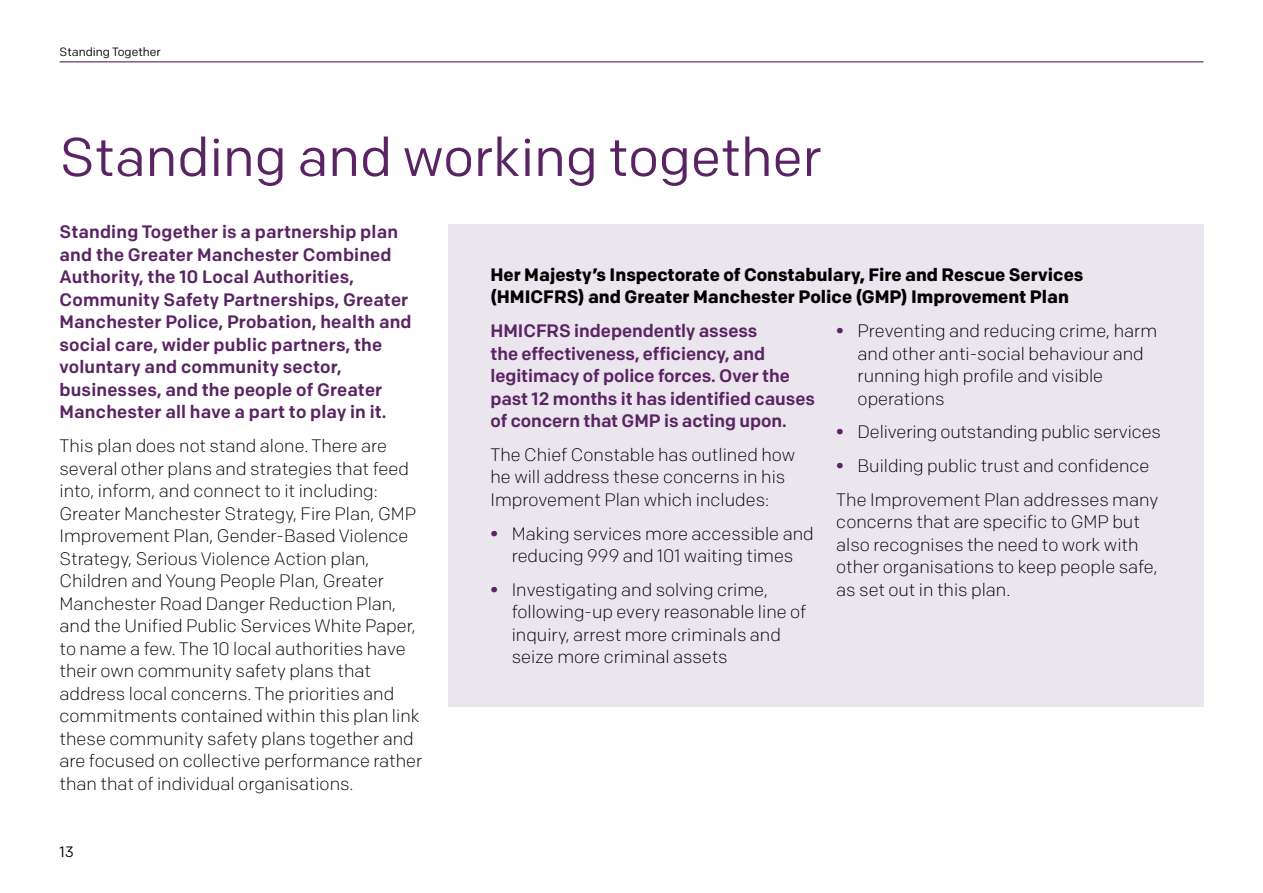
<style>
.page{position:relative;width:1263px;height:893px;background:#fff}
.page>*{position:absolute;margin:0;border:0;box-sizing:border-box;transform-origin:0 0}
.H1_GMCA{font:54px "Colfax";color:#5a2363}
.P_GMCA{font:300 18px/22.5px "Colfax";color:#000}
.Intro_GMCA{font:500 18px/22.5px "Colfax";letter-spacing:.01em;color:#5a2363}
.P_Bullet_GMCA{font:300 18px/22.5px "Colfax";color:#000}
.H3_GMCA__H2_accessib{font:700 18px/22.5px "Colfax";color:#000}
.t1{font:15px "Colfax";color:#000}
.t2{font:12px "Colfax";color:#000}
.s1{font-weight:900;color:#5a2363}
</style>
<div class="page">
<div style="left:448px;top:225px;width:755px;height:482px;background:#ebe5ee"></div>
<hr style="left:60px;top:61px;width:1143px;height:1px;background:#5a2363">
<p class="t2" style="left:60px;top:44px;width:103px">Standing Together</p>
<h1 class="H1_GMCA" style="left:60px;top:124px;width:764px">Standing and working together</h1>
<p class="Intro_GMCA" style="left:60px;top:221px;width:354px">Standing Together is a partnership plan and the Greater Manchester Combined Authority, the 10 Local Authorities, Community Safety Partnerships, Greater Manchester Police, Probation, health and social care, wider public partners, the voluntary and community sector, businesses, and the people of Greater Manchester all have a part to play in it.</p>
<p class="P_GMCA" style="left:60px;top:434px;width:364px">This plan does not stand alone. There are several other plans and strategies that feed into, inform, and connect to it including:<br>Greater Manchester Strategy, Fire Plan, GMP Improvement Plan, Gender-Based Violence Strategy, Serious Violence Action plan, Children and Young People Plan, Greater Manchester Road Danger Reduction Plan, and the Unified Public Services White Paper, to name a few. The 10 local authorities have their own community safety plans that address local concerns. The priorities and commitments contained within this plan link these community safety plans together and are focused on collective performance rather than that of individual organisations.</p>
<h2 class="H3_GMCA__H2_accessib" style="left:490px;top:263px;width:594px">Her Majesty’s Inspectorate of Constabulary, Fire and Rescue Services (HMICFRS) and Greater Manchester Police (GMP) Improvement Plan</h2>
<p class="Intro_GMCA" style="left:490px;top:319px;width:326px">HMICFRS independently assess<br>the effectiveness, efficiency, and legitimacy of police forces. Over the past 12 months it has identified causes of concern that GMP is acting upon.</p>
<p class="P_GMCA" style="left:490px;top:443px;width:306px">The Chief Constable has outlined how he will address these concerns in his<br>Improvement Plan which includes:</p>
<p class="P_Bullet_GMCA" style="left:490px;top:522px;width:325px;text-align:center"><span class="s1">•</span> Making services more accessible and reducing 999 and 101 waiting times</p>
<p class="P_Bullet_GMCA" style="left:512px;top:578px;width:296px;text-indent:-21px"><span class="s1">•</span> Investigating and solving crime, following-up every reasonable line of inquiry, arrest more criminals and seize more criminal assets</p>
<p class="P_Bullet_GMCA" style="left:857px;top:319px;width:301px;text-indent:-21px"><span class="s1">•</span> Preventing and reducing crime, harm and other anti-social behaviour and running high profile and visible operations</p>
<p class="P_Bullet_GMCA" style="left:836px;top:421px;width:326px"><span class="s1">•</span> Delivering outstanding public services</p>
<p class="P_Bullet_GMCA" style="left:836px;top:454px;width:315px"><span class="s1">•</span> Building public trust and confidence</p>
<p class="P_GMCA" style="left:836px;top:488px;width:324px">The Improvement Plan addresses many concerns that are specific to GMP but also recognises the need to work with other organisations to keep people safe, as set out in this plan.</p>
<p class="t1" style="left:60px;top:843px;width:16px">13</p>
</div>
